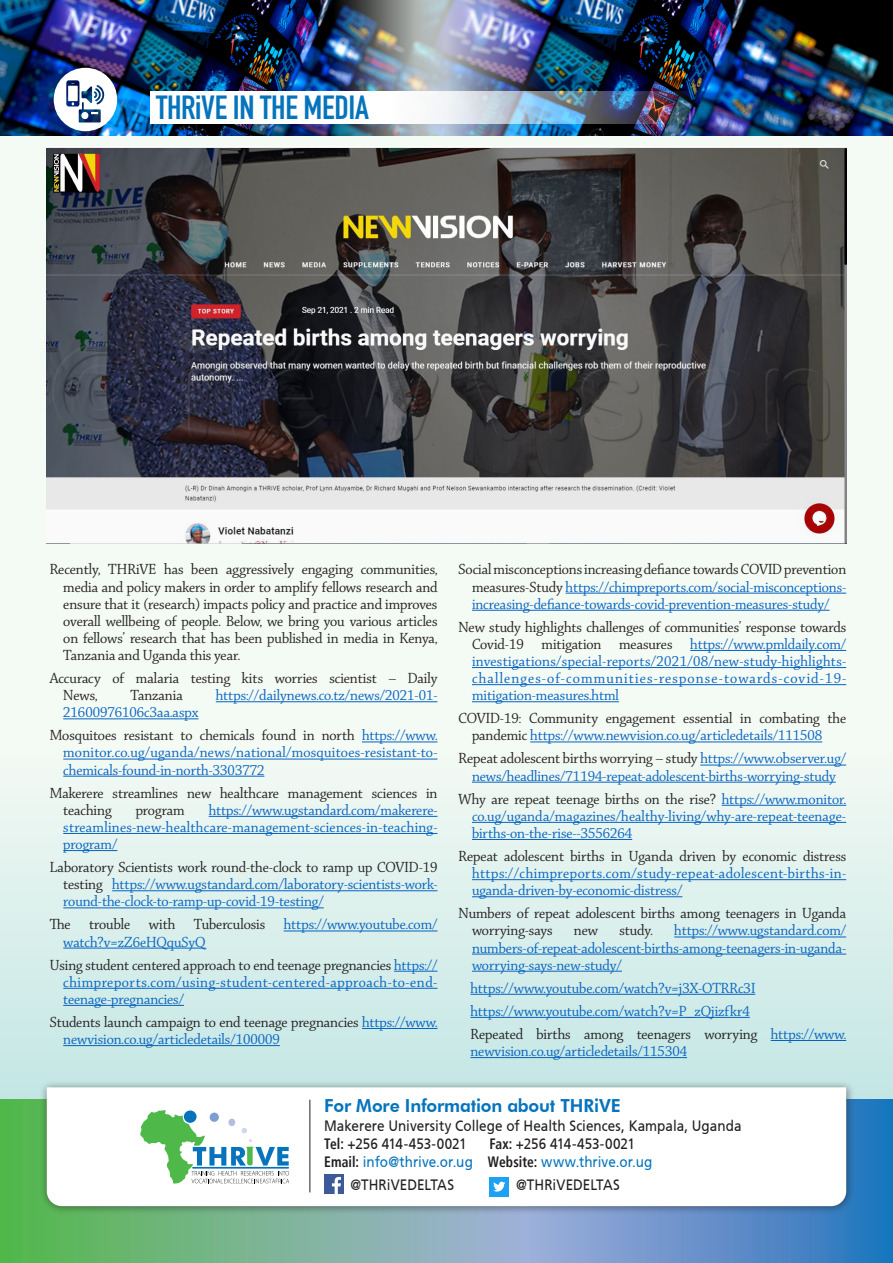
<style>
.page{position:relative;width:893px;height:1263px;background:#f4faf4}
.page>*{position:absolute;margin:0;border:0;box-sizing:border-box;transform-origin:0 0}
.t1{font:33px "DIN Engschrift Std";letter-spacing:-.01em;color:#0574bc}
.Bold_Sub{font:800 18px "Futura BT";letter-spacing:-.01em;color:#0574bc}
.Body_Text_3{font:15.75px/17.1px "Chaparral Pro Disp";color:#0563c1;text-align:justify}
.Body_Text_3-2{font:15.75px/17.1px "Chaparral Pro Disp";color:#231f20}
.Body_type{font:15px "Frutiger CE";color:#231f20;scale:.9 1}
.Body_type-2{font:15px "Frutiger CE";color:#0574bc;scale:.9 1}
.s1{color:#231f20}
.s2{color:#0563c1}
.s3{font-family:"Frutiger LT";font-weight:700;font-stretch:condensed}
.s4{font-family:"Frutiger LT";font-weight:700;font-stretch:condensed;color:#231f20}
</style>
<div class="page">
<svg style="left:0;top:701px;width:893px;height:398px"></svg>
<svg style="left:0;top:1099px;width:893px;height:164px;background:#67a3a3"></svg>
<div style="left:39px;top:1080px;width:816px;height:135px;background:#231f20;opacity:.55"></div>
<div style="left:47px;top:1087px;width:799px;height:119px;background:#fff"></div>
<hr style="left:309px;top:1100px;width:1px;height:92px;background:#231f20">
<div style="left:324px;top:1174px;width:20px;height:20px;background:#3d5a98"></div>
<svg style="left:332px;top:1177px;width:9px;height:17px"></svg>
<div style="left:489px;top:1177px;width:20px;height:19px;background:#1da1f2"></div>
<svg style="left:493px;top:1182px;width:12px;height:9px"></svg>
<svg style="left:140px;top:1109px;width:149px;height:76px"></svg>
<img style="left:0;top:0;width:395px;height:135px">
<img style="left:395px;top:0;width:498px;height:135px">
<hr style="left:216px;top:701px;width:221px;height:1px;background:#0563c1">
<hr style="left:63px;top:718px;width:136px;height:1px;background:#0563c1">
<hr style="left:362px;top:741px;width:75px;height:1px;background:#0563c1">
<hr style="left:63px;top:759px;width:374px;height:1px;background:#0563c1">
<hr style="left:63px;top:776px;width:201px;height:1px;background:#0563c1">
<hr style="left:209px;top:816px;width:228px;height:1px;background:#0563c1">
<hr style="left:63px;top:833px;width:374px;height:1px;background:#0563c1">
<hr style="left:63px;top:850px;width:54px;height:1px;background:#0563c1">
<hr style="left:112px;top:890px;width:325px;height:1px;background:#0563c1">
<hr style="left:63px;top:907px;width:261px;height:1px;background:#0563c1">
<hr style="left:284px;top:930px;width:153px;height:1px;background:#0563c1">
<hr style="left:63px;top:948px;width:143px;height:1px;background:#0563c1">
<hr style="left:394px;top:971px;width:43px;height:1px;background:#0563c1">
<hr style="left:63px;top:988px;width:374px;height:1px;background:#0563c1">
<hr style="left:63px;top:1005px;width:121px;height:1px;background:#0563c1">
<hr style="left:362px;top:1028px;width:75px;height:1px;background:#0563c1">
<hr style="left:63px;top:1045px;width:217px;height:1px;background:#0563c1">
<hr style="left:566px;top:593px;width:280px;height:1px;background:#0563c1">
<hr style="left:472px;top:610px;width:357px;height:1px;background:#0563c1">
<hr style="left:690px;top:650px;width:156px;height:1px;background:#0563c1">
<hr style="left:472px;top:667px;width:374px;height:1px;background:#0563c1">
<hr style="left:472px;top:684px;width:374px;height:1px;background:#0563c1">
<hr style="left:472px;top:701px;width:147px;height:1px;background:#0563c1">
<hr style="left:530px;top:741px;width:292px;height:1px;background:#0563c1">
<hr style="left:700px;top:765px;width:146px;height:1px;background:#0563c1">
<hr style="left:472px;top:782px;width:364px;height:1px;background:#0563c1">
<hr style="left:722px;top:805px;width:124px;height:1px;background:#0563c1">
<hr style="left:472px;top:822px;width:374px;height:1px;background:#0563c1">
<hr style="left:472px;top:839px;width:160px;height:1px;background:#0563c1">
<hr style="left:472px;top:879px;width:374px;height:1px;background:#0563c1">
<hr style="left:472px;top:896px;width:210px;height:1px;background:#0563c1">
<hr style="left:674px;top:936px;width:172px;height:1px;background:#0563c1">
<hr style="left:472px;top:954px;width:374px;height:1px;background:#0563c1">
<hr style="left:472px;top:971px;width:150px;height:1px;background:#0563c1">
<hr style="left:470px;top:994px;width:285px;height:1px;background:#0563c1">
<hr style="left:470px;top:1017px;width:280px;height:1px;background:#0563c1">
<hr style="left:771px;top:1040px;width:75px;height:1px;background:#0563c1">
<hr style="left:470px;top:1057px;width:217px;height:1px;background:#0563c1">
<img style="left:150px;top:91px;width:696px;height:32px">
<img style="left:53px;top:68px;width:64px;height:63px">
<img style="left:47px;top:147px;width:799px;height:396px">
<h1 class="t1" style="left:156px;top:88px;width:214px">THRiVE IN THE MEDIA</h1>
<p class="Body_Text_3-2" style="left:63px;top:562px;width:376px;text-align:justify;text-indent:-14px">Recently, THRiVE has been aggressively engaging communities, media and policy makers in order to amplify fellows research and ensure that it (research) impacts policy and practice and improves overall wellbeing of people. Below, we bring you various articles on fellows’ research that has been published in media in Kenya, Tanzania and Uganda this year.</p>
<p class="Body_Text_3-2" style="left:63px;top:670px;width:376px;text-indent:-14px">Accuracy of malaria testing kits worries scientist – Daily<br>News,</p>
<p class="Body_Text_3-2" style="left:131px;top:688px;width:54px">Tanzania</p>
<p class="Body_Text_3" style="left:216px;top:688px;width:223px">https://dailynews.co.tz/news/2021-01-</p>
<p class="Body_Text_3" style="left:63px;top:705px;width:137px">21600976106c3aa.aspx</p>
<p class="Body_Text_3" style="left:63px;top:728px;width:376px;text-indent:-14px"><span class="s1">Mosquitoes resistant to chemicals found in north</span> https://www. monitor.co.ug/uganda/news/national/mosquitoes-resistant-to&shy;chemicals-found-in-north-3303772</p>
<p class="Body_Text_3-2" style="left:63px;top:785px;width:376px;text-indent:-14px">Makerere streamlines new healthcare management sciences in teaching</p>
<p class="Body_Text_3" style="left:63px;top:802px;width:376px;text-indent:145px">https://www.ugstandard.com/makerere&shy;streamlines-new-healthcare-management-sciences-in-teaching&shy;program/</p>
<p class="Body_Text_3" style="left:63px;top:859px;width:376px;text-indent:-14px"><span class="s1">Laboratory Scientists work round-the-clock to ramp up COVID-19 testing</span> https://www.ugstandard.com/laboratory-scientists-work&shy;round-the-clock-to-ramp-up-covid-19-testing/</p>
<p class="Body_Text_3" style="left:63px;top:917px;width:376px;text-indent:-14px"><span class="s1">The trouble with Tuberculosis</span> https://www.youtube.com/ watch?v=zZ6eHQquSyQ</p>
<p class="Body_Text_3" style="left:63px;top:957px;width:376px;text-indent:-14px"><span class="s1">Using student centered approach to end teenage pregnancies</span> https:// chimpreports.com/using-student-centered-approach-to-end&shy;teenage-pregnancies/</p>
<p class="Body_Text_3" style="left:63px;top:1014px;width:376px;text-indent:-14px"><span class="s1">Students launch campaign to end teenage pregnancies</span> https://www. newvision.co.ug/articledetails/100009</p>
<p class="Body_Text_3-2" style="left:136px;top:802px;width:50px">program</p>
<p class="Body_Text_3" style="left:472px;top:562px;width:376px;text-indent:-14px"><span class="s1">Social misconceptions increasing defiance towards COVID prevention measures-Study</span> https://chimpreports.com/social-misconceptions&shy;increasing-defiance-towards-covid-prevention-measures-study/</p>
<p class="Body_Text_3" style="left:472px;top:619px;width:376px;text-indent:-14px"><span class="s1">New study highlights challenges of communities’ response towards Covid-19 mitigation measures</span> https://www.pmldaily.com/ investigations/special-reports/2021/08/new-study-highlights&shy;challenges-of-communities-response-towards-covid-19- mitigation-measures.html</p>
<p class="Body_Text_3-2" style="left:472px;top:711px;width:376px;text-indent:-14px">COVID-19: Community engagement essential in combating the pandemic <span class="s2">https://www.newvision.co.ug/articledetails/111508</span></p>
<p class="Body_Text_3" style="left:458px;top:751px;width:389px;text-align:center"><span class="s1">Repeat adolescent births worrying – study</span> https://www.observer.ug/ news/headlines/71194-repeat-adolescent-births-worrying-study</p>
<p class="Body_Text_3" style="left:472px;top:791px;width:376px;text-indent:-14px"><span class="s1">Why are repeat teenage births on the rise?</span> https://www.monitor. co.ug/uganda/magazines/healthy-living/why-are-repeat-teenage&shy;births-on-the-rise--3556264</p>
<p class="Body_Text_3" style="left:472px;top:848px;width:376px;text-indent:-14px"><span class="s1">Repeat adolescent births in Uganda driven by economic distress </span>https://chimpreports.com/study-repeat-adolescent-births-in&shy;uganda-driven-by-economic-distress/</p>
<p class="Body_Text_3-2" style="left:472px;top:906px;width:376px;text-indent:-14px">Numbers of repeat adolescent births among teenagers in Uganda worrying-says</p>
<p class="Body_Text_3" style="left:472px;top:923px;width:376px;text-indent:202px">https://www.ugstandard.com/ numbers-of-repeat-adolescent-births-among-teenagers-in-uganda&shy;worrying-says-new-study/</p>
<p class="Body_Text_3" style="left:470px;top:980px;width:286px">https://www.youtube.com/watch?v=j3X-OTRRc3I</p>
<p class="Body_Text_3" style="left:470px;top:1003px;width:281px">https://www.youtube.com/watch?v=P_zQjizfkr4</p>
<p class="Body_Text_3" style="left:470px;top:1026px;width:377px"><span class="s1">Repeated births among teenagers worrying</span> https://www. newvision.co.ug/articledetails/115304</p>
<p class="Body_Text_3-2" style="left:574px;top:923px;width:26px">new</p>
<p class="Body_Text_3-2" style="left:619px;top:923px;width:35px">study.</p>
<p class="Bold_Sub" style="left:324px;top:1094px;width:298px">For More Information about THRiVE</p>
<p class="Body_type" style="left:324px;top:1117px;width:465px">Makerere University College of Health Sciences, Kampala, Uganda</p>
<p class="Body_type" style="left:324px;top:1135px;width:160px"><span class="s3">Tel:</span> +256 414-453-0021</p>
<p class="Body_type" style="left:489px;top:1135px;width:163px"><span class="s3">Fax:</span> +256 414-453-0021</p>
<p class="Body_type-2" style="left:324px;top:1153px;width:366px"><span class="s4">Email:</span> info@thrive.or.ug <span class="s4">Website:</span> www.thrive.or.ug</p>
<p class="Body_type" style="left:350px;top:1176px;width:117px">@THRiVEDELTAS</p>
<p class="Body_type" style="left:516px;top:1176px;width:117px">@THRiVEDELTAS</p>
</div>
